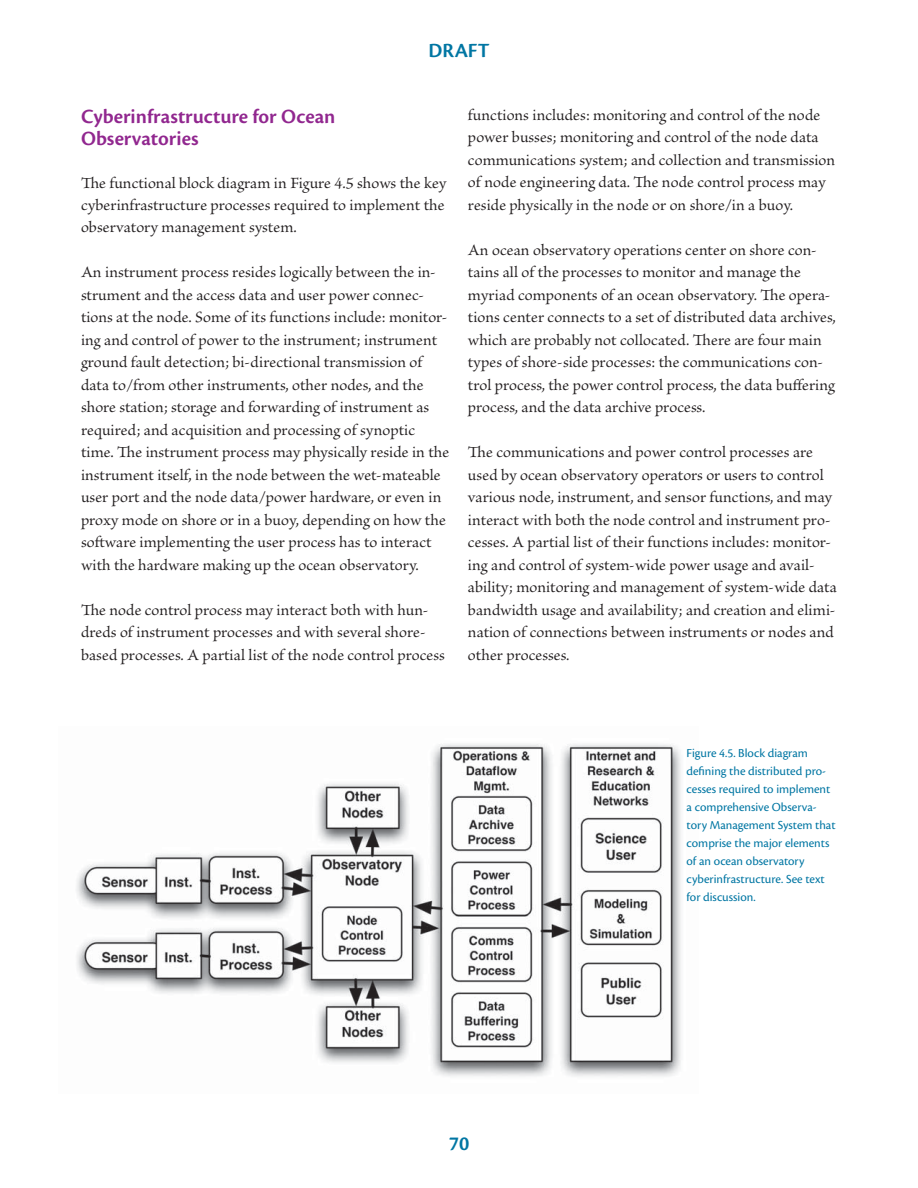
<style>
.page{position:relative;width:918px;height:1188px;background:#fff}
.page>*{position:absolute;margin:0;border:0;box-sizing:border-box;transform-origin:0 0}
.t1{font:600 21px/22.5px "Cronos Pro";color:#91278f}
.t2{font:600 21px "Cronos Pro";letter-spacing:.005em;color:#0076a3}
.t3{font:16.5px/22.5px "Brioso Pro";color:#231f20}
.t4{font:12.75px/18px "Cronos Pro";color:#0076a3}
</style>
<div class="page">
<img style="left:76px;top:744px;width:605px;height:333px">
<p class="t2" style="left:429px;top:42px;width:62px">DRAFT</p>
<p class="t1" style="left:81px;top:107px;width:256px">Cyberinfrastructure for Ocean<br>Observatories</p>
<p class="t3" style="left:81px;top:172px;width:367px;text-align:justify">The functional block diagram in Figure 4.5 shows the key cyberinfrastructure processes required to implement the observatory management system.</p>
<p class="t3" style="left:81px;top:262px;width:370px">An instrument process resides logically between the in&shy;strument and the access data and user power connec&shy;tions at the node. Some of its functions include: monitor&shy;ing and control of power to the instrument; instrument ground fault detection; bi-directional transmission of data to/from other instruments, other nodes, and the shore station; storage and forwarding of instrument as required; and acquisition and processing of synoptic time. The instrument process may physically reside in the instrument itself, in the node between the wet-mateable user port and the node data/power hardware, or even in proxy mode on shore or in a buoy, depending on how the software implementing the user process has to interact with the hardware making up the ocean observatory.</p>
<p class="t3" style="left:81px;top:600px;width:365px">The node control process may interact both with hun&shy;dreds of instrument processes and with several shore&shy;based processes. A partial list of the node control process</p>
<p class="t3" style="left:468px;top:105px;width:369px">functions includes: monitoring and control of the node power busses; monitoring and control of the node data communications system; and collection and transmission of node engineering data. The node control process may reside physically in the node or on shore/in a buoy.</p>
<p class="t3" style="left:468px;top:240px;width:369px">An ocean observatory operations center on shore con&shy;tains all of the processes to monitor and manage the myriad components of an ocean observatory. The opera&shy;tions center connects to a set of distributed data archives, which are probably not collocated. There are four main types of shore-side processes: the communications con&shy;trol process, the power control process, the data buffering process, and the data archive process.</p>
<p class="t3" style="left:468px;top:442px;width:370px">The communications and power control processes are used by ocean observatory operators or users to control various node, instrument, and sensor functions, and may interact with both the node control and instrument pro&shy;cesses. A partial list of their functions includes: monitor&shy;ing and control of system-wide power usage and avail&shy;ability; monitoring and management of system-wide data bandwidth usage and availability; and creation and elimi&shy;nation of connections between instruments or nodes and other processes.</p>
<p class="t4" style="left:687px;top:745px;width:151px">Figure 4.5. Block diagram defining the distributed pro&shy;cesses required to implement a comprehensive Observa&shy;tory Management System that comprise the major elements of an ocean observatory cyberinfrastructure. See text for discussion.</p>
<p class="t2" style="left:449px;top:1135px;width:22px">70</p>
</div>
